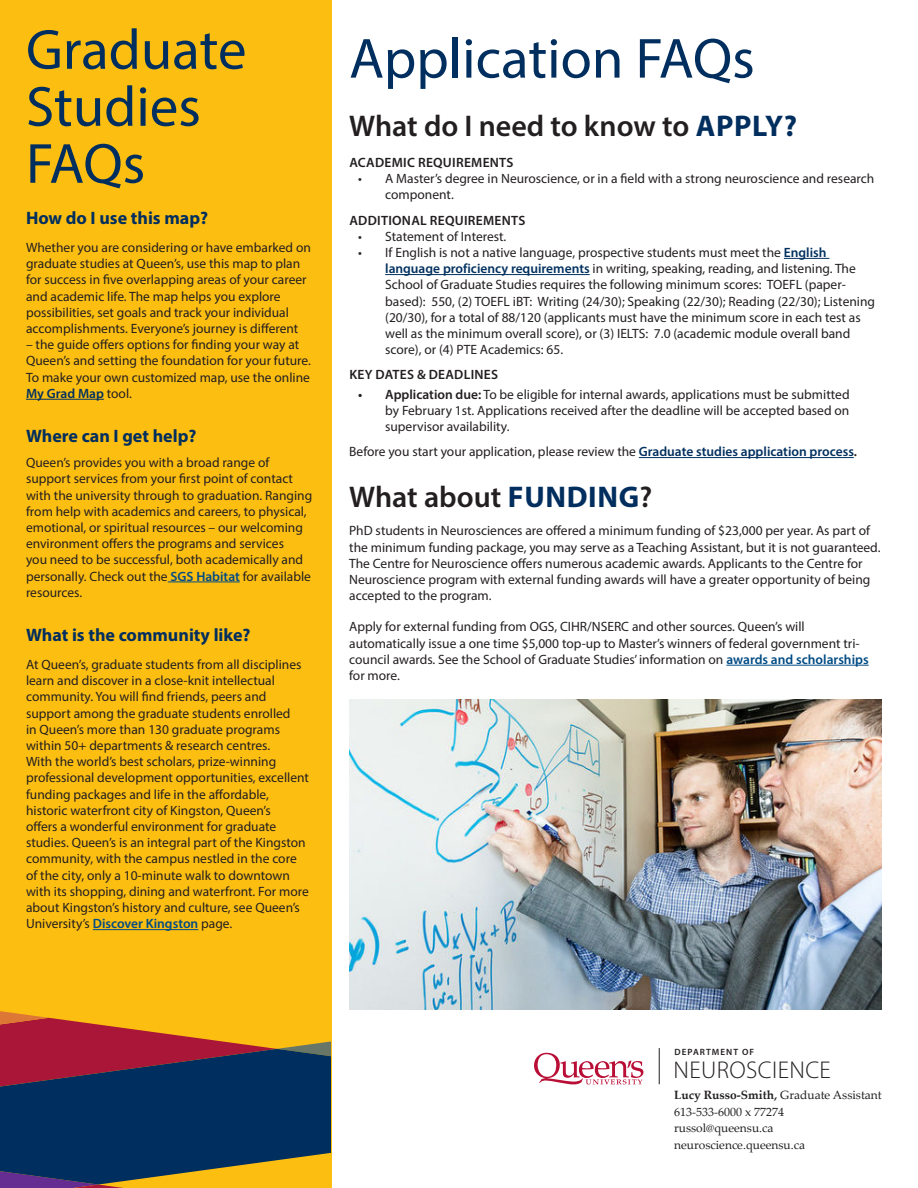
<style>
.page{position:relative;width:918px;height:1188px;background:#fff}
.page>*{position:absolute;margin:0;border:0;box-sizing:border-box;transform-origin:0 0}
.t1{font:57px/57px "Myriad Pro";color:#002e5e}
.t2{font:600 30px "Myriad Pro";color:#231f20}
.t3{font:300 24.3px "Myriad Pro";letter-spacing:.015em;color:#231f20}
.headings{font:700 18px "Myriad Pro";color:#002e5e}
.headings-2{font:13.5px/16.2px "Myriad Pro";color:#231f20}
.t4{font:600 13.5px "Myriad Pro";letter-spacing:.02em;color:#231f20}
.t5{font:12px "Palatino Linotype";color:#231f20}
.t6{font:600 9.15px "Myriad Pro";letter-spacing:.115em;color:#231f20}
.s1{font-weight:600;color:#00305f}
.s2{font-weight:600;color:#004b84}
.s3{font-weight:700;color:#002e5e}
.s4{font-weight:600}
.s5{font-weight:700}
</style>
<div class="page">
<div style="left:0;top:0;width:331px;height:1188px;background:#fdbe12"></div>
<svg style="left:0;top:1185px;width:123px;height:3px"></svg>
<svg style="left:0;top:1087px;width:331px;height:98px;background:#1f3e56"></svg>
<svg style="left:0;top:1011px;width:331px;height:76px"></svg>
<hr style="left:26px;top:399px;width:78px;height:1px;background:#00305f">
<hr style="left:168px;top:582px;width:72px;height:1px;background:#004b84">
<hr style="left:93px;top:929px;width:105px;height:1px;background:#004b84">
<hr style="left:784px;top:258px;width:45px;height:1px;background:#00305f">
<hr style="left:385px;top:274px;width:205px;height:1px;background:#00305f">
<hr style="left:639px;top:457px;width:215px;height:1px;background:#00305f">
<hr style="left:726px;top:665px;width:143px;height:1px;background:#004b84">
<img style="left:349px;top:700px;width:533px;height:309px">
<svg style="left:534px;top:1052px;width:109px;height:33px"></svg>
<hr style="left:659px;top:1048px;width:1px;height:36px;background:#231f20">
<p class="t1" style="left:26px;top:20px;width:222px">Graduate<br>Studies<br>FAQs</p>
<p class="headings" style="left:26px;top:206px;width:184px">How do I use this map?</p>
<p class="headings-2" style="left:26px;top:239px;width:286px">Whether you are considering or have embarked on graduate studies at Queen’s, use this map to plan for success in five overlapping areas of your career and academic life. The map helps you explore possibilities, set goals and track your individual accomplishments. Everyone’s journey is different</p>
<p class="headings-2" style="left:26px;top:336px;width:286px">– the guide offers options for finding your way at Queen’s and setting the foundation for your future.<br>To make your own customized map, use the online <span class="s1">My Grad Map</span> tool.</p>
<p class="headings" style="left:26px;top:424px;width:172px">Where can I get help?</p>
<p class="headings-2" style="left:26px;top:454px;width:288px">Queen’s provides you with a broad range of support services from your first point of contact with the university through to graduation. Ranging from help with academics and careers, to physical, emotional, or spiritual resources – our welcoming environment offers the programs and services<br>you need to be successful, both academically and personally. Check out the <span class="s2">SGS Habitat</span> for available resources.</p>
<p class="headings" style="left:26px;top:623px;width:226px">What is the community like?</p>
<p class="headings-2" style="left:26px;top:656px;width:285px">At Queen’s, graduate students from all disciplines learn and discover in a close-knit intellectual community. You will find friends, peers and support among the graduate students enrolled<br>in Queen’s more than 130 graduate programs within 50+ departments &amp; research centres.<br>With the world’s best scholars, prize-winning professional development opportunities, excellent funding packages and life in the affordable, historic waterfront city of Kingston, Queen’s<br>offers a wonderful environment for graduate studies. Queen’s is an integral part of the Kingston community, with the campus nestled in the core of the city, only a 10-minute walk to downtown with its shopping, dining and waterfront. For more about Kingston’s history and culture, see Queen’s University’s <span class="s2">Discover Kingston</span> page.</p>
<p class="t1" style="left:349px;top:29px;width:407px">Application FAQs</p>
<p class="t2" style="left:349px;top:107px;width:449px">What do I need to know to <span class="s3">APPLY?</span></p>
<p class="t4" style="left:349px;top:154px;width:166px">ACADEMIC REQUIREMENTS</p>
<p class="headings-2" style="left:385px;top:170px;width:491px;text-indent:-27px">• A Master’s degree in Neuroscience, or in a field with a strong neuroscience and research component.</p>
<p class="t4" style="left:349px;top:212px;width:178px">ADDITIONAL REQUIREMENTS</p>
<p class="headings-2" style="left:358px;top:228px;width:150px">• Statement of Interest.</p>
<p class="headings-2" style="left:385px;top:244px;width:491px;text-indent:-27px">• If English is not a native language, prospective students must meet the <span class="s1">English language proficiency requirements</span> in writing, speaking, reading, and listening. The School of Graduate Studies requires the following minimum scores: TOEFL (paper&shy;based): 550, (2) TOEFL iBT: Writing (24/30); Speaking (22/30); Reading (22/30); Listening (20/30), for a total of 88/120 (applicants must have the minimum score in each test as well as the minimum overall score), or (3) IELTS: 7.0 (academic module overall band score), or (4) PTE Academics: 65.</p>
<p class="t4" style="left:349px;top:366px;width:150px">KEY DATES &amp; DEADLINES</p>
<p class="headings-2" style="left:385px;top:386px;width:466px;text-align:justify;text-indent:-27px"><span class="s4">• Application due:</span> To be eligible for internal awards, applications must be submitted by February 1st. Applications received after the deadline will be accepted based on supervisor availability.</p>
<p class="headings-2" style="left:349px;top:443px;width:509px">Before you start your application, please review the <span class="s1">Graduate studies application process</span><span class="s4">.</span></p>
<p class="t2" style="left:349px;top:478px;width:305px">What about <span class="s3">FUNDING</span>?</p>
<p class="headings-2" style="left:349px;top:523px;width:533px">PhD students in Neurosciences are offered a minimum funding of $23,000 per year. As part of the minimum funding package, you may serve as a Teaching Assistant, but it is not guaranteed.<br>The Centre for Neuroscience offers numerous academic awards. Applicants to the Centre for Neuroscience program with external funding awards will have a greater opportunity of being accepted to the program.</p>
<p class="headings-2" style="left:349px;top:619px;width:521px">Apply for external funding from OGS, CIHR/NSERC and other sources. Queen’s will automatically issue a one time $5,000 top-up to Master’s winners of federal government tri&shy;council awards. See the School of Graduate Studies’ information on <span class="s2">awards and scholarships </span>for more.</p>
<p class="t6" style="left:675px;top:1046px;width:81px">DEPARTMENT OF</p>
<p class="t3" style="left:673px;top:1056px;width:159px">NEUROSCIENCE</p>
<p class="t5" style="left:674px;top:1087px;width:209px"><span class="s5">Lucy Russo-Smith,</span> Graduate Assistant</p>
<p class="t5" style="left:674px;top:1103px;width:112px">613-533-6000 x 77274</p>
<p class="t5" style="left:674px;top:1120px;width:101px">russol@queensu.ca</p>
<p class="t5" style="left:674px;top:1136px;width:133px">neuroscience.queensu.ca</p>
</div>
